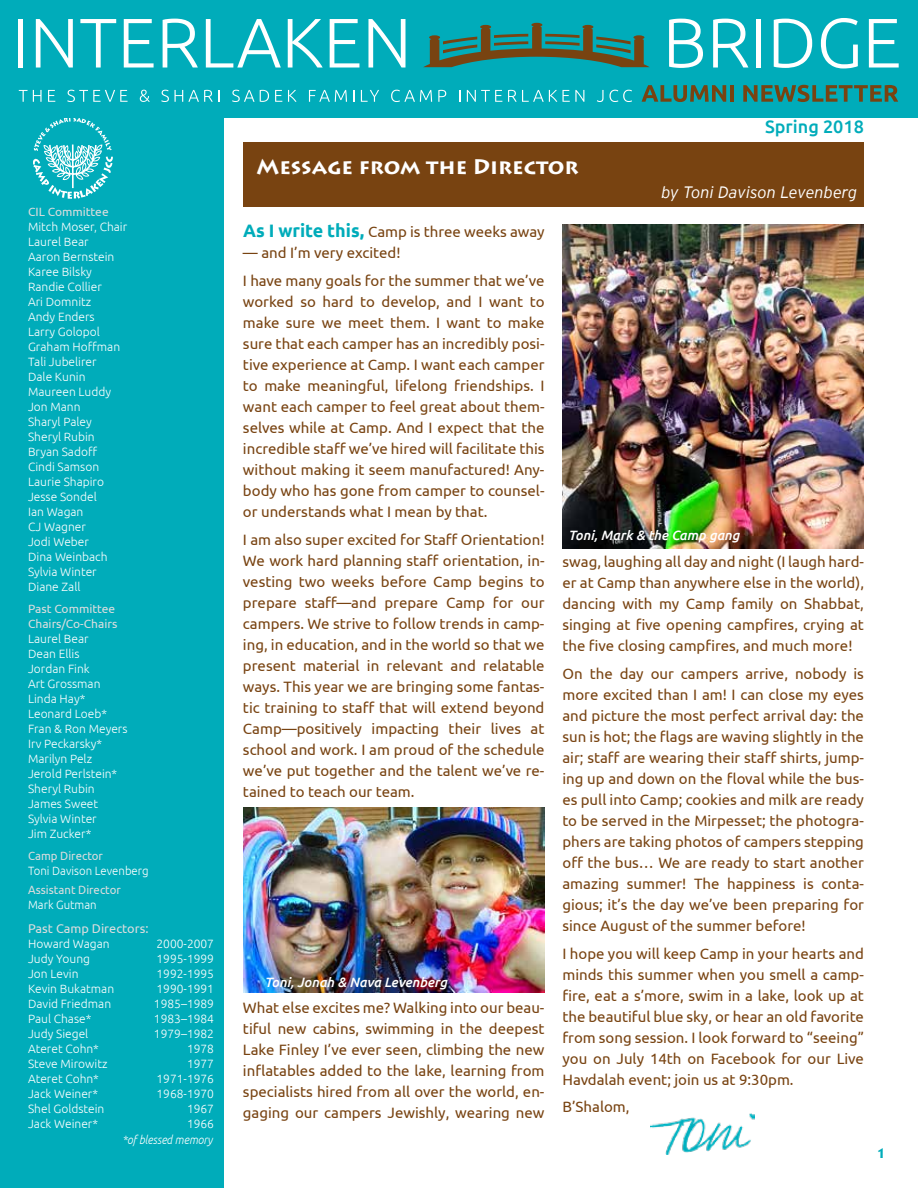
<style>
.page{position:relative;width:918px;height:1188px;background:#fff}
.page>*{position:absolute;margin:0;border:0;box-sizing:border-box;transform-origin:0 0}
.t1{font:700 21px "Lithos Pro";color:#fff}
.t2{font:500 18px "Ubuntu";color:#00acba}
.t3{font:italic 300 16.5px "Interstate";color:#fff}
.t4{font:15px/21px "Ubuntu";color:#784311;text-align:justify}
.t5{font:italic 500 13.5px "Ubuntu";color:#fff}
.t6{font:700 13.5px "Lithos Pro";color:#00acba}
.t7{font:12.75px "Ubuntu";color:#dcddde}
.t8{font:300 12px/15px "Ubuntu";color:#fff}
.t9{font:12px/15px "Ubuntu";color:#dcddde}
.t10{font:300 12px "Ubuntu";color:#fff;scale:.95 1}
.t11{font:12px "Ubuntu";color:#dcddde;scale:.95 1}
.t12{font:italic 300 12px "Ubuntu";color:#fff;scale:.9 1}
.s1{font-weight:700;font-size:18px;color:#00acba}
</style>
<div class="page">
<div style="left:0;top:109px;width:224px;height:1079px;background:#00acba"></div>
<svg style="left:33px;top:118px;width:80px;height:81px"></svg>
<div style="left:0;top:0;width:918px;height:117px;background:#00acba"></div>
<svg style="left:423px;top:23px;width:226px;height:44px"></svg>
<div style="left:18px;top:19px;width:5px;height:49px;background:#fff"></div>
<svg style="left:36px;top:19px;width:37px;height:49px"></svg>
<svg style="left:80px;top:19px;width:36px;height:49px"></svg>
<svg style="left:124px;top:19px;width:30px;height:49px"></svg>
<svg style="left:163px;top:19px;width:35px;height:49px"></svg>
<svg style="left:206px;top:19px;width:75px;height:49px"></svg>
<svg style="left:288px;top:19px;width:35px;height:49px"></svg>
<svg style="left:330px;top:19px;width:29px;height:49px"></svg>
<svg style="left:368px;top:19px;width:37px;height:49px"></svg>
<svg style="left:669px;top:19px;width:34px;height:49px"></svg>
<svg style="left:713px;top:19px;width:35px;height:49px"></svg>
<div style="left:756px;top:19px;width:5px;height:49px;background:#fff"></div>
<svg style="left:774px;top:19px;width:38px;height:49px"></svg>
<svg style="left:821px;top:18px;width:37px;height:50px"></svg>
<svg style="left:869px;top:19px;width:30px;height:49px"></svg>
<svg style="left:19px;top:90px;width:23px;height:12px"></svg>
<svg style="left:48px;top:90px;width:7px;height:12px"></svg>
<svg style="left:67px;top:90px;width:61px;height:12px"></svg>
<svg style="left:140px;top:90px;width:10px;height:12px"></svg>
<svg style="left:161px;top:90px;width:8px;height:12px"></svg>
<svg style="left:175px;top:90px;width:44px;height:12px"></svg>
<svg style="left:232px;top:90px;width:37px;height:12px"></svg>
<svg style="left:275px;top:90px;width:7px;height:12px"></svg>
<svg style="left:288px;top:90px;width:9px;height:12px"></svg>
<svg style="left:309px;top:90px;width:38px;height:12px"></svg>
<svg style="left:353px;top:90px;width:1px;height:12px"></svg>
<svg style="left:361px;top:90px;width:18px;height:12px"></svg>
<svg style="left:391px;top:90px;width:41px;height:12px"></svg>
<svg style="left:438px;top:90px;width:8px;height:12px"></svg>
<svg style="left:459px;top:90px;width:1px;height:12px"></svg>
<svg style="left:467px;top:90px;width:35px;height:12px"></svg>
<svg style="left:508px;top:90px;width:76px;height:12px"></svg>
<svg style="left:597px;top:90px;width:35px;height:12px"></svg>
<svg style="left:642px;top:85px;width:84px;height:17px"></svg>
<hr style="left:730px;top:85px;width:4px;height:17px;background:#784311">
<svg style="left:743px;top:85px;width:155px;height:17px"></svg>
<div style="left:243px;top:143px;width:621px;height:64px;background:#784311"></div>
<img style="left:650px;top:1113px;width:105px;height:42px">
<img style="left:243px;top:807px;width:301px;height:185px">
<img style="left:562px;top:225px;width:302px;height:324px">
<p class="t9" style="left:28px;top:204px;width:82px">CIL Committee</p>
<p class="t8" style="left:28px;top:219px;width:101px">Mitch Moser, Chair<br>Laurel Bear<br>Aaron Bernstein<br>Karee Bilsky<br>Randie Collier<br>Ari Domnitz<br>Andy Enders<br>Larry Golopol<br>Graham Hoffman<br>Tali Jubelirer<br>Dale Kunin<br>Maureen Luddy<br>Jon Mann<br>Sharyl Paley<br>Sheryl Rubin<br>Bryan Sadoff<br>Cindi Samson<br>Laurie Shapiro<br>Jesse Sondel<br>Ian Wagan<br>CJ Wagner<br>Jodi Weber<br>Dina Weinbach<br>Sylvia Winter<br>Diane Zall</p>
<p class="t9" style="left:28px;top:601px;width:91px">Past Committee<br>Chairs/Co-Chairs</p>
<p class="t8" style="left:28px;top:631px;width:101px">Laurel Bear<br>Dean Ellis<br>Jordan Fink<br>Art Grossman<br>Linda Hay*<br>Leonard Loeb*<br>Fran &amp; Ron Meyers<br>Irv Peckarsky*<br>Marilyn Pelz<br>Jerold Perlstein*<br>Sheryl Rubin<br>James Sweet<br>Sylvia Winter<br>Jim Zucker*</p>
<p class="t11" style="left:28px;top:848px;width:80px">Camp Director</p>
<p class="t10" style="left:28px;top:863px;width:128px">Toni Davison Levenberg</p>
<p class="t11" style="left:28px;top:883px;width:99px">Assistant Director</p>
<p class="t10" style="left:28px;top:898px;width:74px">Mark Gutman</p>
<p class="t7" style="left:28px;top:920px;width:122px">Past Camp Directors:</p>
<p class="t8" style="left:28px;top:935px;width:83px">Howard Wagan</p>
<p class="t8" style="left:157px;top:935px;width:59px">2000-2007</p>
<p class="t8" style="left:28px;top:950px;width:63px">Judy Young</p>
<p class="t8" style="left:157px;top:950px;width:59px">1995-1999</p>
<p class="t8" style="left:28px;top:965px;width:52px">Jon Levin</p>
<p class="t8" style="left:157px;top:965px;width:59px">1992-1995</p>
<p class="t8" style="left:28px;top:980px;width:88px">Kevin Bukatman</p>
<p class="t8" style="left:157px;top:980px;width:59px">1990-1991</p>
<p class="t8" style="left:28px;top:995px;width:85px">David Friedman</p>
<p class="t8" style="left:154px;top:995px;width:62px">1985–1989</p>
<p class="t8" style="left:28px;top:1010px;width:65px">Paul Chase*</p>
<p class="t8" style="left:154px;top:1010px;width:62px">1983–1984</p>
<p class="t8" style="left:28px;top:1025px;width:62px">Judy Siegel</p>
<p class="t8" style="left:154px;top:1025px;width:62px">1979–1982</p>
<p class="t8" style="left:28px;top:1040px;width:72px">Ateret Cohn*</p>
<p class="t8" style="left:187px;top:1040px;width:29px">1978</p>
<p class="t8" style="left:28px;top:1055px;width:81px">Steve Mirowitz</p>
<p class="t8" style="left:187px;top:1055px;width:29px">1977</p>
<p class="t8" style="left:28px;top:1070px;width:72px">Ateret Cohn*</p>
<p class="t8" style="left:157px;top:1070px;width:59px">1971-1976</p>
<p class="t8" style="left:28px;top:1085px;width:72px">Jack Weiner*</p>
<p class="t8" style="left:157px;top:1085px;width:59px">1968-1970</p>
<p class="t8" style="left:28px;top:1100px;width:78px">Shel Goldstein</p>
<p class="t8" style="left:187px;top:1100px;width:29px">1967</p>
<p class="t8" style="left:28px;top:1115px;width:72px">Jack Weiner*</p>
<p class="t8" style="left:187px;top:1115px;width:29px">1966</p>
<p class="t12" style="left:122px;top:1133px;width:102px">*of blessed memory</p>
<h1 class="t1" style="left:256px;top:154px;width:323px">Message from the Director</h1>
<p class="t2" style="left:765px;top:116px;width:100px">Spring 2018</p>
<p class="t3" style="left:661px;top:183px;width:197px">by Toni Davison Levenberg</p>
<p class="t4" style="left:243px;top:221px;width:303px"><span class="s1">As I write this,</span> Camp is three weeks away</p>
<p class="t4" style="left:243px;top:239px;width:303px;line-height:27.8px">— and I’m very excited!<br>I have many goals for the summer that we’ve</p>
<p class="t4" style="left:243px;top:291px;width:303px">worked so hard to develop, and I want to make sure we meet them. I want to make sure that each camper has an incredibly posi&shy;tive experience at Camp. I want each camper to make meaningful, lifelong friendships. I want each camper to feel great about them&shy;selves while at Camp. And I expect that the incredible staff we’ve hired will facilitate this without making it seem manufactured! Any&shy;body who has gone from camper to counsel&shy;or understands what I mean by that.</p>
<p class="t4" style="left:243px;top:528px;width:303px">I am also super excited for Staff Orientation!<br>We work hard planning staff orientation, in&shy;vesting two weeks before Camp begins to prepare staff—and prepare Camp for our campers. We strive to follow trends in camp&shy;ing, in education, and in the world so that we present material in relevant and relatable ways. This year we are bringing some fantas&shy;tic training to staff that will extend beyond Camp—positively impacting their lives at school and work. I am proud of the schedule we’ve put together and the talent we’ve re&shy;tained to teach our team.</p>
<p class="t5" style="left:265px;top:974px;width:184px">Toni, Jonah &amp; Nava Levenberg</p>
<p class="t4" style="left:243px;top:997px;width:303px">What else excites me? Walking into our beau&shy;tiful new cabins, swimming in the deepest Lake Finley I’ve ever seen, climbing the new inflatables added to the lake, learning from specialists hired from all over the world, en&shy;gaging our campers Jewishly, wearing new</p>
<p class="t5" style="left:568px;top:527px;width:173px">Toni, Mark &amp; the Camp gang</p>
<p class="t4" style="left:562px;top:551px;width:303px">swag, laughing all day and night (I laugh hard&shy;er at Camp than anywhere else in the world), dancing with my Camp family on Shabbat, singing at five opening campfires, crying at the five closing campfires, and much more!</p>
<p class="t4" style="left:562px;top:662px;width:303px">On the day our campers arrive, nobody is more excited than I am! I can close my eyes and picture the most perfect arrival day: the sun is hot; the flags are waving slightly in the air; staff are wearing their staff shirts, jump&shy;ing up and down on the floval while the bus&shy;es pull into Camp; cookies and milk are ready to be served in the Mirpesset; the photogra&shy;phers are taking photos of campers stepping off the bus… We are ready to start another amazing summer! The happiness is conta&shy;gious; it’s the day we’ve been preparing for since August of the summer before!</p>
<p class="t4" style="left:562px;top:942px;width:303px">I hope you will keep Camp in your hearts and minds this summer when you smell a camp&shy;fire, eat a s’more, swim in a lake, look up at the beautiful blue sky, or hear an old favorite from song session. I look forward to “seeing” you on July 14th on Facebook for our Live Havdalah event; join us at 9:30pm.</p>
<p class="t4" style="left:562px;top:1096px;width:69px">B’Shalom,</p>
<p class="t6" style="left:876px;top:1145px;width:12px">1</p>
</div>
